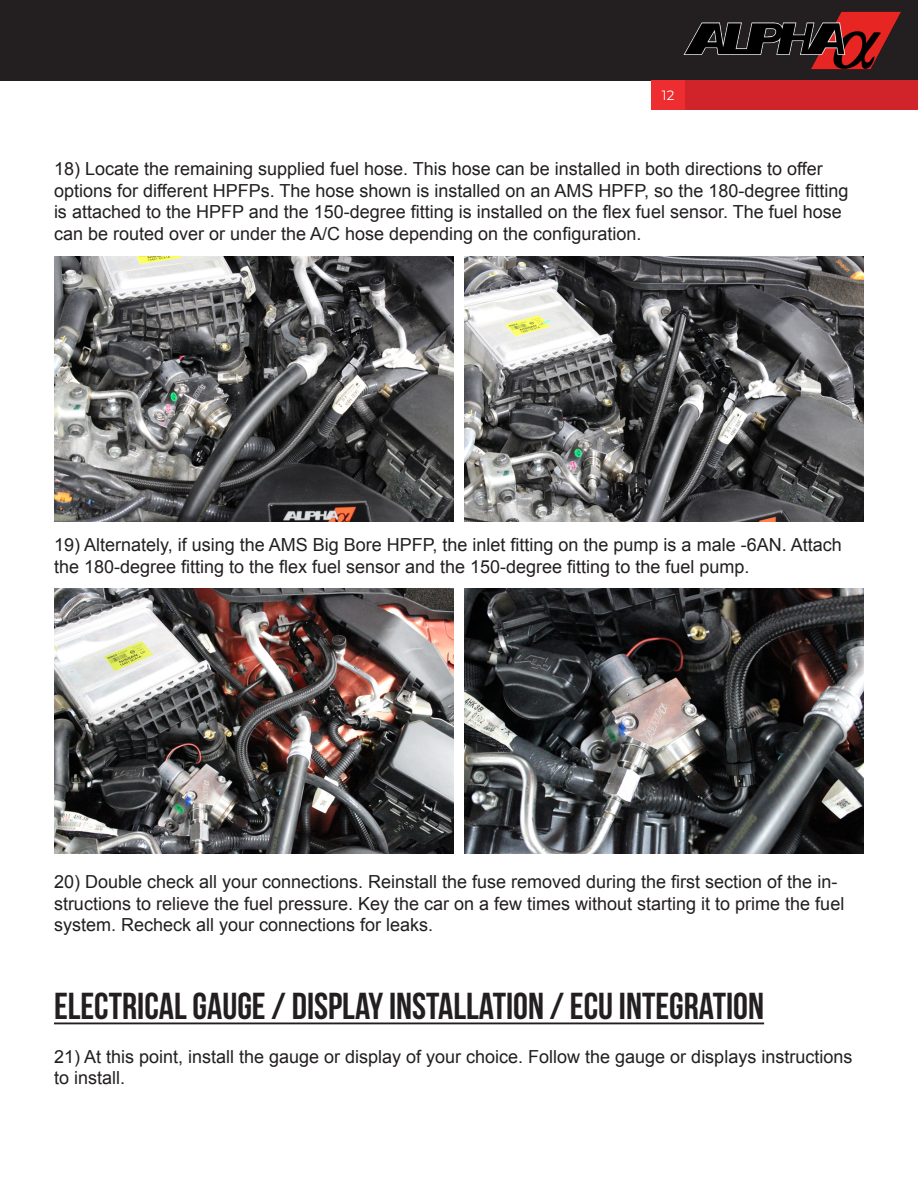
<style>
.page{position:relative;width:918px;height:1188px;background:#fff}
.page>*{position:absolute;margin:0;border:0;box-sizing:border-box;transform-origin:0 0}
.t1{font:700 37.5px "Bebas Neue";color:#231f20}
.t2{font:18px/21.6px "Arial";color:#231f20}
.t3{font:13.5px "Montserrat";color:#fff}
</style>
<div class="page">
<div style="left:0;top:0;width:918px;height:80px;background:#231f20"></div>
<div style="left:652px;top:80px;width:266px;height:30px;background:#d1232a"></div>
<div style="left:651px;top:80px;width:34px;height:30px;background:#ee2d30"></div>
<img style="left:683px;top:11px;width:218px;height:59px">
<img style="left:54px;top:256px;width:400px;height:265px">
<img style="left:464px;top:256px;width:400px;height:265px">
<img style="left:54px;top:588px;width:400px;height:266px">
<img style="left:464px;top:588px;width:400px;height:266px">
<hr style="left:54px;top:1022px;width:710px;height:2px;background:#231f20">
<p class="t3" style="left:662px;top:86px;width:14px">12</p>
<p class="t2" style="left:54px;top:158px;width:770px">18) Locate the remaining supplied fuel hose. This hose can be installed in both directions to offer</p>
<p class="t2" style="left:54px;top:180px;width:796px">options for different HPFPs. The hose shown is installed on an AMS HPFP, so the 180-degree fitting is attached to the HPFP and the 150-degree fitting is installed on the flex fuel sensor. The fuel hose can be routed over or under the A/C hose depending on the configuration.</p>
<p class="t2" style="left:54px;top:534px;width:789px">19) Alternately, if using the AMS Big Bore HPFP, the inlet fitting on the pump is a male -6AN. Attach the 180-degree fitting to the flex fuel sensor and the 150-degree fitting to the fuel pump.</p>
<p class="t2" style="left:54px;top:871px;width:792px">20) Double check all your connections. Reinstall the fuse removed during the first section of the in&shy;structions to relieve the fuel pressure. Key the car on a few times without starting it to prime the fuel system. Recheck all your connections for leaks.</p>
<p class="t1" style="left:54px;top:986px;width:712px">ELECTRICAL GAUGE / DISPLAY INSTALLATION / ECU INTEGRATION</p>
<p class="t2" style="left:54px;top:1046px;width:800px">21) At this point, install the gauge or display of your choice. Follow the gauge or displays instructions to install.</p>
</div>
